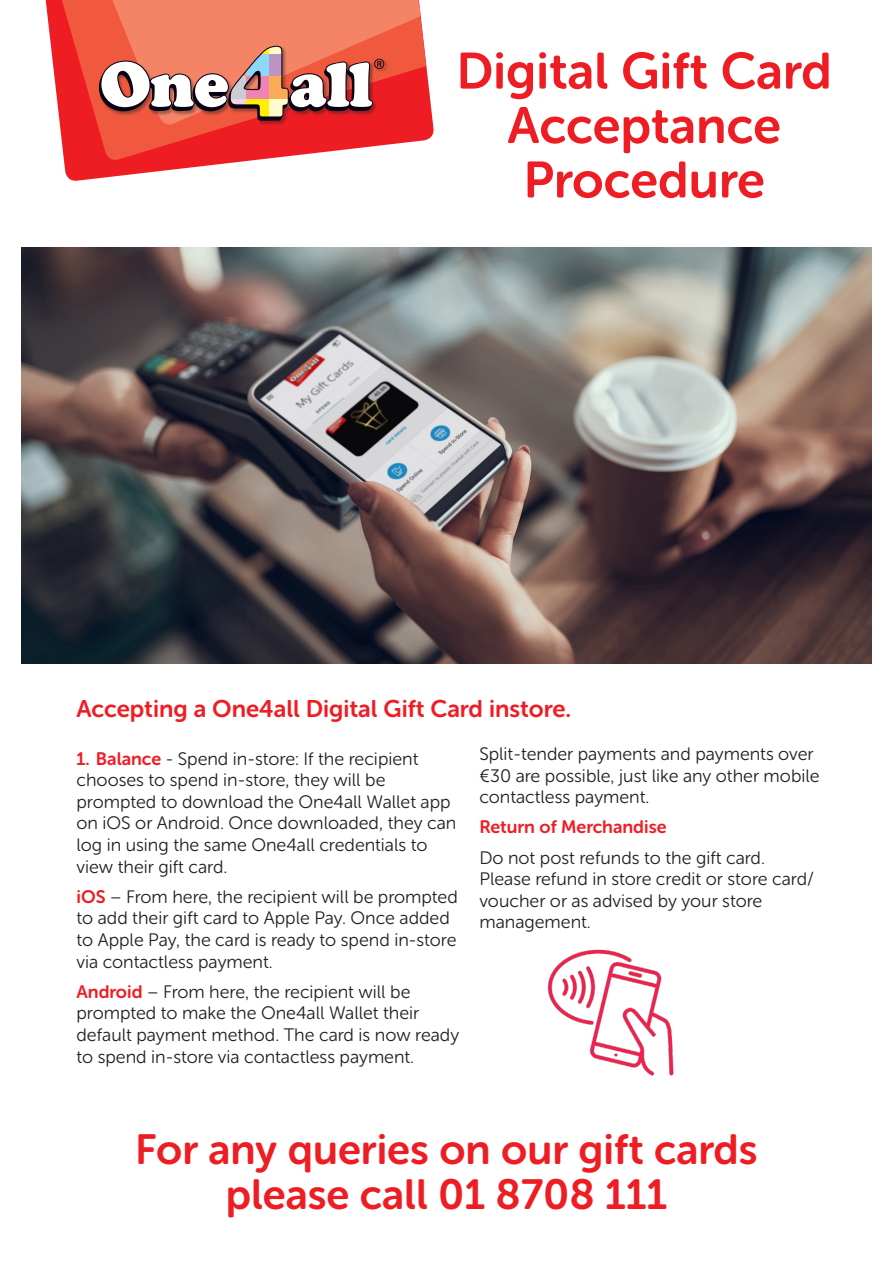
<style>
.page{position:relative;width:893px;height:1263px;background:#fff}
.page>*{position:absolute;margin:0;border:0;box-sizing:border-box;transform-origin:0 0}
.t1{font:700 50.85px/54.4px "Ursa Sans";color:#ee1d23;text-align:center}
.t2{font:700 42px/45px "Ursa Sans";color:#ee1d23;text-align:center}
.t3{font:700 24px "Ursa Sans";color:#ee1d23}
.t4{font:300 18px/21.6px "Ursa Sans";color:#231f20}
.t5{font:700 18px "Ursa Sans";color:#ee1d23}
.s1{font-weight:700;color:#ee1d23}
</style>
<div class="page">
<svg style="left:45px;top:0;width:389px;height:181px"></svg>
<svg style="left:58px;top:0;width:368px;height:162px;background:#f04946"></svg>
<svg style="left:99px;top:0;width:322px;height:128px;background:#e07967"></svg>
<img style="left:21px;top:248px;width:851px;height:415px">
<img style="left:547px;top:949px;width:127px;height:127px">
<p class="t1" style="left:456px;top:44px;width:377px">Digital Gift Card<br>Acceptance<br>Procedure</p>
<p class="t3" style="left:76px;top:695px;width:496px">Accepting a One4all Digital Gift Card instore.</p>
<p class="t4" style="left:76px;top:748px;width:381px"><span class="s1">1. Balance</span> - Spend in-store: If the recipient chooses to spend in-store, they will be prompted to download the One4all Wallet app on iOS or Android. Once downloaded, they can log in using the same One4all credentials to view their gift card.</p>
<p class="t4" style="left:76px;top:886px;width:383px"><span class="s1">iOS</span> – From here, the recipient will be prompted to add their gift card to Apple Pay. Once added to Apple Pay, the card is ready to spend in-store via contactless payment.</p>
<p class="t4" style="left:76px;top:981px;width:384px"><span class="s1">Android</span> – From here, the recipient will be prompted to make the One4all Wallet their default payment method. The card is now ready to spend in-store via contactless payment.</p>
<p class="t4" style="left:479px;top:743px;width:342px">Split-tender payments and payments over €30 are possible, just like any other mobile contactless payment.</p>
<p class="t5" style="left:479px;top:817px;width:189px">Return of Merchandise</p>
<p class="t4" style="left:479px;top:847px;width:336px">Do not post refunds to the gift card.<br>Please refund in store credit or store card/ voucher or as advised by your store management.</p>
<p class="t2" style="left:135px;top:1127px;width:624px">For any queries on our gift cards please call 01 8708 111</p>
</div>
